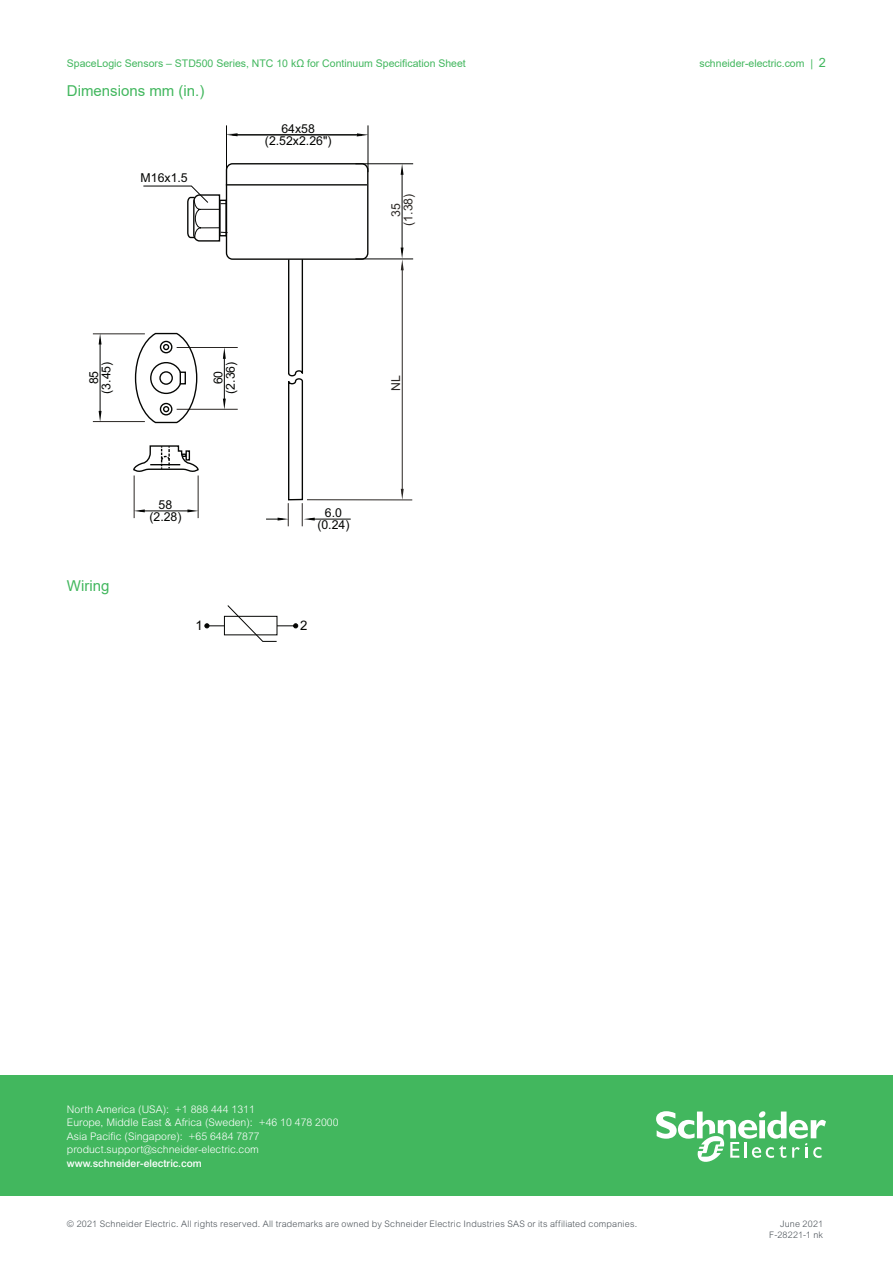
<style>
.page{position:relative;width:893px;height:1263px;background:#fff}
.page>*{position:absolute;margin:0;border:0;box-sizing:border-box;transform-origin:0 0}
.t1{font:15px "Arial";color:#42b75e}
.t2{font:13.2px "Arial";color:#040503}
.t3{font:12.3px/12.3px "Arial";color:#040503;text-align:center}
.t4{font:12.3px/12.3px "Arial";color:#2a2623;text-align:center}
.t5{font:300 10.5px/13.5px "Arial MT Std";color:#fff}
.t6{font:10.5px "Arial";color:#42b75e}
.t7{font:500 10.5px "Arial MT Std";color:#fff}
.t8{font:300 9px/10.5px "Arial MT Std";letter-spacing:.02em;color:#4d545a;text-align:right}
.s1{font-size:12.75px}
</style>
<div class="page">
<div style="left:0;top:1076px;width:893px;height:120px;background:#42b75e"></div>
<svg style="left:656px;top:1111px;width:170px;height:51px"></svg>
<hr style="left:307px;top:499px;width:105px;height:1px;background:#2a2623">
<hr style="left:402px;top:265px;width:1px;height:229px;background:#2a2623">
<svg style="left:401px;top:489px;width:3px;height:11px"></svg>
<hr style="left:226px;top:125px;width:1px;height:47px;background:#040503">
<hr style="left:368px;top:125px;width:1px;height:47px;background:#040503">
<hr style="left:93px;top:421px;width:52px;height:1px;background:#2a2623">
<svg style="left:99px;top:411px;width:3px;height:11px"></svg>
<hr style="left:93px;top:334px;width:52px;height:1px;background:#2a2623">
<hr style="left:100px;top:339px;width:1px;height:74px;background:#040503">
<svg style="left:99px;top:333px;width:3px;height:11px"></svg>
<hr style="left:355px;top:164px;width:58px;height:1px;background:#040503">
<hr style="left:355px;top:259px;width:58px;height:1px;background:#040503">
<hr style="left:402px;top:170px;width:1px;height:83px;background:#040503">
<svg style="left:401px;top:248px;width:3px;height:22px"></svg>
<svg style="left:401px;top:164px;width:3px;height:11px"></svg>
<hr style="left:232px;top:135px;width:130px;height:1px;background:#040503">
<svg style="left:227px;top:133px;width:10px;height:3px"></svg>
<svg style="left:357px;top:133px;width:11px;height:3px"></svg>
<svg style="left:132px;top:162px;width:237px;height:364px"></svg>
<hr style="left:207px;top:625px;width:89px;height:1px;background:#040503">
<div style="left:224px;top:616px;width:53px;height:19px;background:#fff;border:1px solid #040503"></div>
<svg style="left:204px;top:623px;width:5px;height:5px"></svg>
<svg style="left:293px;top:623px;width:5px;height:5px"></svg>
<svg style="left:227px;top:605px;width:50px;height:37px"></svg>
<p class="t6" style="left:67px;top:56px;width:400px">SpaceLogic Sensors – STD500 Series, NTC 10 kΩ for Continuum Specification Sheet</p>
<h1 class="t1" style="left:67px;top:80px;width:139px">Dimensions mm (in.)</h1>
<p class="t3" style="left:141px;top:172px;width:49px">M16x1.5</p>
<p class="t3" style="left:265px;top:122px;width:68px">64x58 (2.52x2.26")</p>
<p class="t4" style="left:390px;top:226px;width:34px;rotate:-90deg">35 (1.38)</p>
<p class="t3" style="left:88px;top:394px;width:34px;rotate:-90deg">85 (3.45)</p>
<p class="t3" style="left:212px;top:394px;width:34px;rotate:-90deg">60 (2.36)</p>
<p class="t4" style="left:390px;top:391px;width:17px;rotate:-90deg">NL</p>
<h1 class="t1" style="left:67px;top:576px;width:44px">Wiring</h1>
<p class="t3" style="left:149px;top:498px;width:34px">58 (2.28)</p>
<p class="t3" style="left:317px;top:506px;width:34px">6.0 (0.24)</p>
<p class="t2" style="left:195px;top:616px;width:9px">1</p>
<p class="t2" style="left:300px;top:616px;width:9px">2</p>
<p class="t5" style="left:67px;top:1102px;width:273px">North America (USA): +1 888 444 1311<br>Europe, Middle East &amp; Africa (Sweden): +46 10 478 2000<br>Asia Pacific (Singapore): +65 6484 7877 product.support@schneider-electric.com</p>
<p class="t7" style="left:67px;top:1157px;width:136px">www.schneider-electric.com</p>
<p class="t6" style="left:699px;top:56px;width:128px">schneider-electric.com | <span class="s1">2</span></p>
<p class="t8" style="left:67px;top:1218px;width:572px">© 2021 Schneider Electric. All rights reserved. All trademarks are owned by Schneider Electric Industries SAS or its affiliated companies.</p>
<p class="t8" style="left:769px;top:1218px;width:55px">June 2021<br>F-28221-1 nk</p>
</div>
